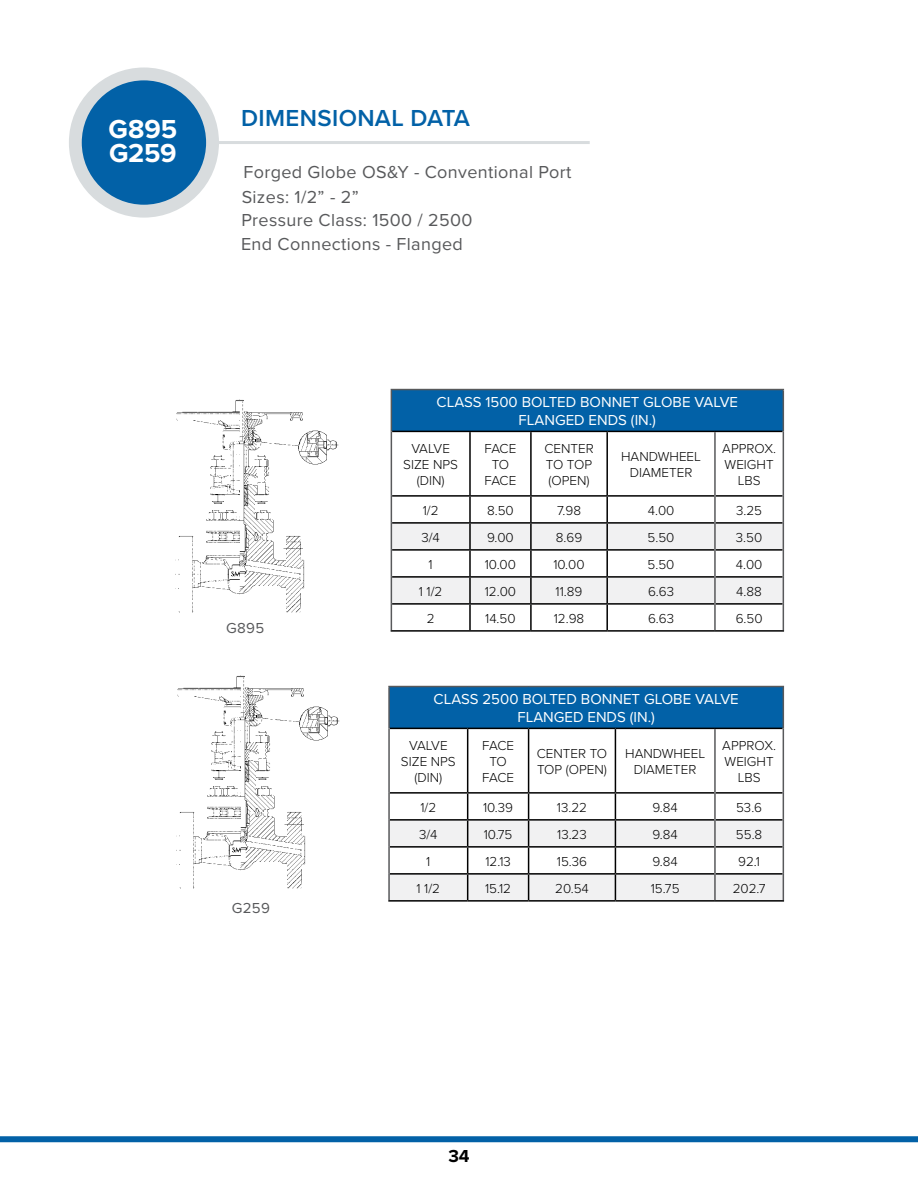
<style>
.page{position:relative;width:918px;height:1188px;background:#fff}
.page>*{position:absolute;margin:0;border:0;box-sizing:border-box;transform-origin:0 0}
.t1{font:700 27px/24px "Proxima Nova";letter-spacing:-.005em;color:#fff}
.t2{font:600 24px "Proxima Nova";letter-spacing:.015em;color:#0261a7}
.t3{font:18px/23.4px "Proxima Nova";letter-spacing:.02em;color:#58595b}
.t4{font:700 18px "Proxima Nova";color:#000}
.t5{font:15px/18px "Proxima Nova";color:#fff;text-align:center}
.t6{font:15px "Proxima Nova";letter-spacing:.02em;color:#58595b}
.t7{font:300 13.5px/16.2px "Proxima Nova";color:#000;text-align:center}
.t8{font:300 13.5px/16.2px "Proxima Nova";letter-spacing:-.035em;color:#000;text-align:center}
</style>
<div class="page">
<div style="left:0;top:1136px;width:918px;height:6px;background:#0261a7"></div>
<div style="left:75px;top:74px;width:138px;height:137px;background:#0261a7;border-radius:50%"></div>
<div style="left:69px;top:67px;width:150px;height:151px;border:13px solid #d8dcde;border-radius:50%"></div>
<hr style="left:218px;top:141px;width:372px;height:3px;background:#d8dcde">
<div style="left:391px;top:390px;width:392px;height:41px;background:#0261a7"></div>
<hr style="left:392px;top:431px;width:78px;height:1px;background:#000">
<hr style="left:470px;top:431px;width:61px;height:1px;background:#000">
<hr style="left:469px;top:432px;width:2px;height:63px;background:#000">
<hr style="left:531px;top:431px;width:76px;height:1px;background:#000">
<hr style="left:530px;top:432px;width:2px;height:63px;background:#000">
<hr style="left:607px;top:431px;width:108px;height:1px;background:#000">
<hr style="left:606px;top:432px;width:2px;height:63px;background:#000">
<hr style="left:715px;top:431px;width:68px;height:1px;background:#000">
<hr style="left:392px;top:495px;width:78px;height:2px;background:#000">
<hr style="left:470px;top:495px;width:61px;height:2px;background:#000">
<hr style="left:531px;top:495px;width:76px;height:2px;background:#000">
<hr style="left:607px;top:495px;width:107px;height:2px;background:#000">
<hr style="left:716px;top:495px;width:67px;height:2px;background:#000">
<hr style="left:391px;top:630px;width:79px;height:2px;background:#000">
<hr style="left:470px;top:630px;width:61px;height:2px;background:#000">
<hr style="left:531px;top:630px;width:76px;height:2px;background:#000">
<hr style="left:607px;top:630px;width:108px;height:2px;background:#000">
<hr style="left:715px;top:630px;width:69px;height:2px;background:#000">
<hr style="left:391px;top:389px;width:79px;height:1px;background:#58595b">
<hr style="left:391px;top:390px;width:1px;height:41px;background:#58595b">
<hr style="left:470px;top:389px;width:61px;height:1px;background:#58595b">
<hr style="left:531px;top:389px;width:76px;height:1px;background:#58595b">
<hr style="left:607px;top:389px;width:108px;height:1px;background:#58595b">
<hr style="left:715px;top:389px;width:69px;height:1px;background:#58595b">
<hr style="left:783px;top:390px;width:1px;height:41px;background:#58595b">
<hr style="left:391px;top:431px;width:1px;height:65px;background:#58595b">
<hr style="left:714px;top:432px;width:2px;height:64px;background:#58595b">
<hr style="left:783px;top:431px;width:1px;height:65px;background:#58595b">
<svg style="left:391px;top:496px;width:393px;height:134px"></svg>
<img style="left:175px;top:399px;width:164px;height:214px">
<div style="left:389px;top:687px;width:394px;height:41px;background:#0261a7"></div>
<hr style="left:390px;top:728px;width:78px;height:1px;background:#000">
<hr style="left:468px;top:728px;width:61px;height:1px;background:#000">
<hr style="left:467px;top:729px;width:1px;height:63px;background:#000">
<hr style="left:529px;top:728px;width:86px;height:1px;background:#000">
<hr style="left:528px;top:729px;width:1px;height:63px;background:#000">
<hr style="left:615px;top:728px;width:100px;height:1px;background:#000">
<hr style="left:615px;top:729px;width:1px;height:63px;background:#000">
<hr style="left:715px;top:728px;width:68px;height:1px;background:#000">
<hr style="left:390px;top:792px;width:78px;height:2px;background:#000">
<hr style="left:468px;top:792px;width:61px;height:2px;background:#000">
<hr style="left:529px;top:792px;width:86px;height:2px;background:#000">
<hr style="left:615px;top:792px;width:99px;height:2px;background:#000">
<hr style="left:716px;top:792px;width:67px;height:2px;background:#000">
<hr style="left:388px;top:900px;width:80px;height:2px;background:#000">
<hr style="left:468px;top:900px;width:61px;height:2px;background:#000">
<hr style="left:529px;top:900px;width:86px;height:2px;background:#000">
<hr style="left:615px;top:900px;width:100px;height:2px;background:#000">
<hr style="left:715px;top:900px;width:69px;height:2px;background:#000">
<hr style="left:388px;top:686px;width:80px;height:1px;background:#58595b">
<hr style="left:388px;top:687px;width:2px;height:41px;background:#58595b">
<hr style="left:468px;top:686px;width:61px;height:1px;background:#58595b">
<hr style="left:529px;top:686px;width:86px;height:1px;background:#58595b">
<hr style="left:615px;top:686px;width:100px;height:1px;background:#58595b">
<hr style="left:715px;top:686px;width:69px;height:1px;background:#58595b">
<hr style="left:783px;top:687px;width:1px;height:41px;background:#58595b">
<hr style="left:388px;top:728px;width:2px;height:65px;background:#58595b">
<hr style="left:714px;top:729px;width:2px;height:64px;background:#58595b">
<hr style="left:783px;top:728px;width:1px;height:65px;background:#58595b">
<hr style="left:388px;top:793px;width:2px;height:27px;background:#58595b">
<hr style="left:388px;top:820px;width:2px;height:27px;background:#58595b">
<hr style="left:388px;top:847px;width:2px;height:27px;background:#58595b">
<hr style="left:388px;top:874px;width:2px;height:26px;background:#58595b">
<svg style="left:389px;top:793px;width:395px;height:108px"></svg>
<img style="left:176px;top:675px;width:164px;height:214px">
<h1 class="t1" style="left:109px;top:116px;width:70px">G895<br>G259</h1>
<h2 class="t2" style="left:241px;top:100px;width:231px">DIMENSIONAL DATA</h2>
<h3 class="t3" style="left:243px;top:160px;width:329px">Forged Globe OS&amp;Y - Conventional Port</h3>
<h3 class="t3" style="left:241px;top:185px;width:233px">Sizes: 1/2” - 2”<br>Pressure Class: 1500 / 2500</h3>
<h3 class="t3" style="left:241px;top:232px;width:223px">End Connections - Flanged</h3>
<p class="t6" style="left:226px;top:616px;width:40px">G895</p>
<p class="t6" style="left:232px;top:897px;width:40px">G259</p>
<p class="t5" style="left:437px;top:393px;width:303px">CLASS 1500 BOLTED BONNET GLOBE VALVE<br>FLANGED ENDS (IN.)</p>
<p class="t7" style="left:403px;top:439px;width:56px">VALVE<br>SIZE NPS (DIN)</p>
<p class="t8" style="left:485px;top:439px;width:33px">FACE<br>TO<br>FACE</p>
<p class="t7" style="left:544px;top:439px;width:51px;text-align:justify">CENTER TO TOP (OPEN)</p>
<p class="t7" style="left:621px;top:448px;width:81px">HANDWHEEL<br>DIAMETER</p>
<p class="t7" style="left:722px;top:439px;width:55px">APPROX.<br>WEIGHT<br>LBS</p>
<p class="t7" style="left:423px;top:501px;width:17px">1/2</p>
<p class="t7" style="left:487px;top:501px;width:28px">8.50</p>
<p class="t7" style="left:557px;top:501px;width:25px">7.98</p>
<p class="t7" style="left:648px;top:501px;width:28px">4.00</p>
<p class="t7" style="left:736px;top:501px;width:28px">3.25</p>
<p class="t7" style="left:421px;top:528px;width:20px">3/4</p>
<p class="t7" style="left:487px;top:528px;width:28px">9.00</p>
<p class="t7" style="left:556px;top:528px;width:28px">8.69</p>
<p class="t7" style="left:648px;top:528px;width:28px">5.50</p>
<p class="t7" style="left:736px;top:528px;width:28px">3.50</p>
<p class="t7" style="left:429px;top:555px;width:6px">1</p>
<p class="t7" style="left:485px;top:555px;width:33px">10.00</p>
<p class="t7" style="left:553px;top:555px;width:33px">10.00</p>
<p class="t7" style="left:648px;top:555px;width:28px">5.50</p>
<p class="t7" style="left:736px;top:555px;width:28px">4.00</p>
<p class="t7" style="left:419px;top:582px;width:25px">1 1/2</p>
<p class="t7" style="left:485px;top:582px;width:33px">12.00</p>
<p class="t7" style="left:556px;top:582px;width:28px">11.89</p>
<p class="t7" style="left:648px;top:582px;width:28px">6.63</p>
<p class="t7" style="left:736px;top:582px;width:27px">4.88</p>
<p class="t7" style="left:427px;top:609px;width:9px">2</p>
<p class="t7" style="left:485px;top:609px;width:32px">14.50</p>
<p class="t7" style="left:554px;top:609px;width:32px">12.98</p>
<p class="t7" style="left:648px;top:609px;width:28px">6.63</p>
<p class="t7" style="left:736px;top:609px;width:28px">6.50</p>
<p class="t5" style="left:434px;top:690px;width:307px">CLASS 2500 BOLTED BONNET GLOBE VALVE<br>FLANGED ENDS (IN.)</p>
<p class="t7" style="left:401px;top:736px;width:56px">VALVE<br>SIZE NPS (DIN)</p>
<p class="t8" style="left:482px;top:736px;width:33px">FACE<br>TO<br>FACE</p>
<p class="t7" style="left:537px;top:745px;width:72px;text-align:left">CENTER TO<br>TOP (OPEN)</p>
<p class="t7" style="left:625px;top:745px;width:81px">HANDWHEEL<br>DIAMETER</p>
<p class="t7" style="left:722px;top:736px;width:55px">APPROX.<br>WEIGHT<br>LBS</p>
<p class="t7" style="left:420px;top:798px;width:17px">1/2</p>
<p class="t7" style="left:483px;top:798px;width:32px">10.39</p>
<p class="t7" style="left:557px;top:798px;width:32px">13.22</p>
<p class="t7" style="left:653px;top:798px;width:27px">9.84</p>
<p class="t7" style="left:736px;top:798px;width:28px">53.6</p>
<p class="t7" style="left:419px;top:825px;width:20px">3/4</p>
<p class="t7" style="left:484px;top:825px;width:30px">10.75</p>
<p class="t7" style="left:557px;top:825px;width:31px">13.23</p>
<p class="t7" style="left:653px;top:825px;width:27px">9.84</p>
<p class="t7" style="left:736px;top:825px;width:28px">55.8</p>
<p class="t7" style="left:426px;top:852px;width:6px">1</p>
<p class="t7" style="left:485px;top:852px;width:27px">12.13</p>
<p class="t7" style="left:557px;top:852px;width:32px">15.36</p>
<p class="t7" style="left:653px;top:852px;width:27px">9.84</p>
<p class="t7" style="left:738px;top:852px;width:23px">92.1</p>
<p class="t7" style="left:417px;top:879px;width:25px">1 1/2</p>
<p class="t7" style="left:485px;top:879px;width:28px">15.12</p>
<p class="t7" style="left:555px;top:879px;width:35px">20.54</p>
<p class="t7" style="left:651px;top:879px;width:30px">15.75</p>
<p class="t7" style="left:733px;top:879px;width:34px">202.7</p>
<h3 class="t4" style="left:448px;top:1143px;width:23px">34</h3>
</div>
